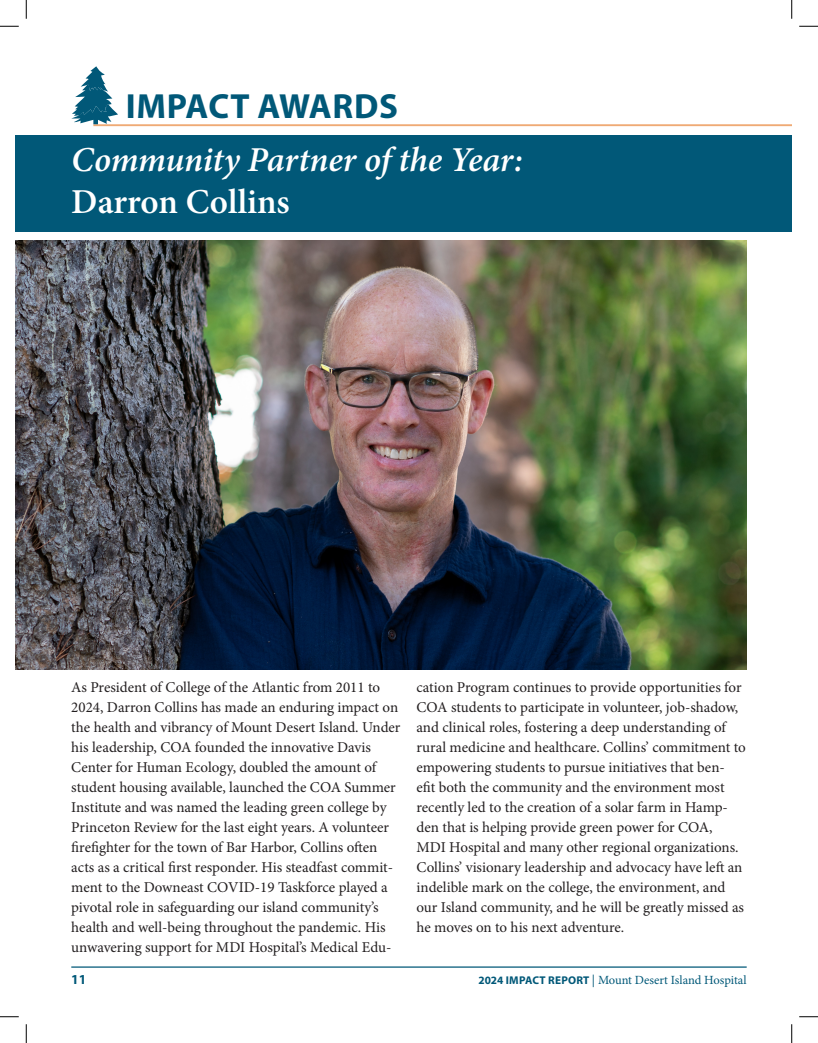
<style>
.page{position:relative;width:818px;height:1043px;background:#fff}
.page>*{position:absolute;margin:0;border:0;box-sizing:border-box;transform-origin:0 0}
.t1{font:italic 600 35px "Minion Pro";letter-spacing:-.005em;color:#fff}
.t2{font:600 35px "Minion Pro";color:#fff}
.t3{font:700 35px "Myriad Pro";letter-spacing:.02em;color:#015878}
.AR_paragraph{font:15px/20px "Minion Pro";letter-spacing:-.005em;color:#231f20}
.t4{font:700 13.75px "Myriad Pro";color:#015878}
.t5{font:12.5px "Minion Pro";letter-spacing:-.005em;color:#015878}
.s1{font-family:"Myriad Pro";font-weight:700;font-size:11.25px}
</style>
<div class="page">
<div style="left:15px;top:135px;width:776px;height:96px;background:#015878"></div>
<hr style="left:93px;top:124px;width:698px;height:2px;background:#efaa75">
<svg style="left:71px;top:66px;width:47px;height:58px"></svg>
<img style="left:15px;top:240px;width:731px;height:429px">
<hr style="left:71px;top:966px;width:675px;height:1px;background:#015878">
<svg style="left:0;top:25px;width:19px;height:2px"></svg>
<svg style="left:799px;top:25px;width:19px;height:2px"></svg>
<svg style="left:0;top:1016px;width:19px;height:1px"></svg>
<svg style="left:799px;top:1016px;width:19px;height:1px"></svg>
<svg style="left:25px;top:0;width:2px;height:19px"></svg>
<svg style="left:25px;top:1024px;width:2px;height:18px"></svg>
<svg style="left:791px;top:0;width:1px;height:19px"></svg>
<svg style="left:791px;top:1024px;width:1px;height:18px"></svg>
<p class="t3" style="left:126px;top:83px;width:274px">IMPACT AWARDS</p>
<p class="t1" style="left:71px;top:136px;width:453px">Community Partner of the Year:</p>
<p class="t2" style="left:71px;top:178px;width:220px">Darron Collins</p>
<p class="AR_paragraph" style="left:71px;top:677px;width:331px">As President of College of the Atlantic from 2011 to 2024, Darron Collins has made an enduring impact on the health and vibrancy of Mount Desert Island. Under his leadership, COA founded the innovative Davis Center for Human Ecology, doubled the amount of student housing available, launched the COA Summer Institute and was named the leading green college by Princeton Review for the last eight years. A volunteer firefighter for the town of Bar Harbor, Collins often acts as a critical first responder. His steadfast commit&shy;ment to the Downeast COVID-19 Taskforce played a pivotal role in safeguarding our island community’s health and well-being throughout the pandemic. His unwavering support for MDI Hospital’s Medical Edu-</p>
<p class="AR_paragraph" style="left:416px;top:677px;width:331px">cation Program continues to provide opportunities for COA students to participate in volunteer, job-shadow, and clinical roles, fostering a deep understanding of rural medicine and healthcare. Collins’ commitment to empowering students to pursue initiatives that ben&shy;efit both the community and the environment most recently led to the creation of a solar farm in Hamp&shy;den that is helping provide green power for COA,<br>MDI Hospital and many other regional organizations.<br>Collins’ visionary leadership and advocacy have left an indelible mark on the college, the environment, and our Island community, and he will be greatly missed as he moves on to his next adventure.</p>
<p class="t4" style="left:71px;top:970px;width:17px">11</p>
<p class="t5" style="left:478px;top:971px;width:270px"><span class="s1">2024 IMPACT REPORT</span> | Mount Desert Island Hospital</p>
</div>
